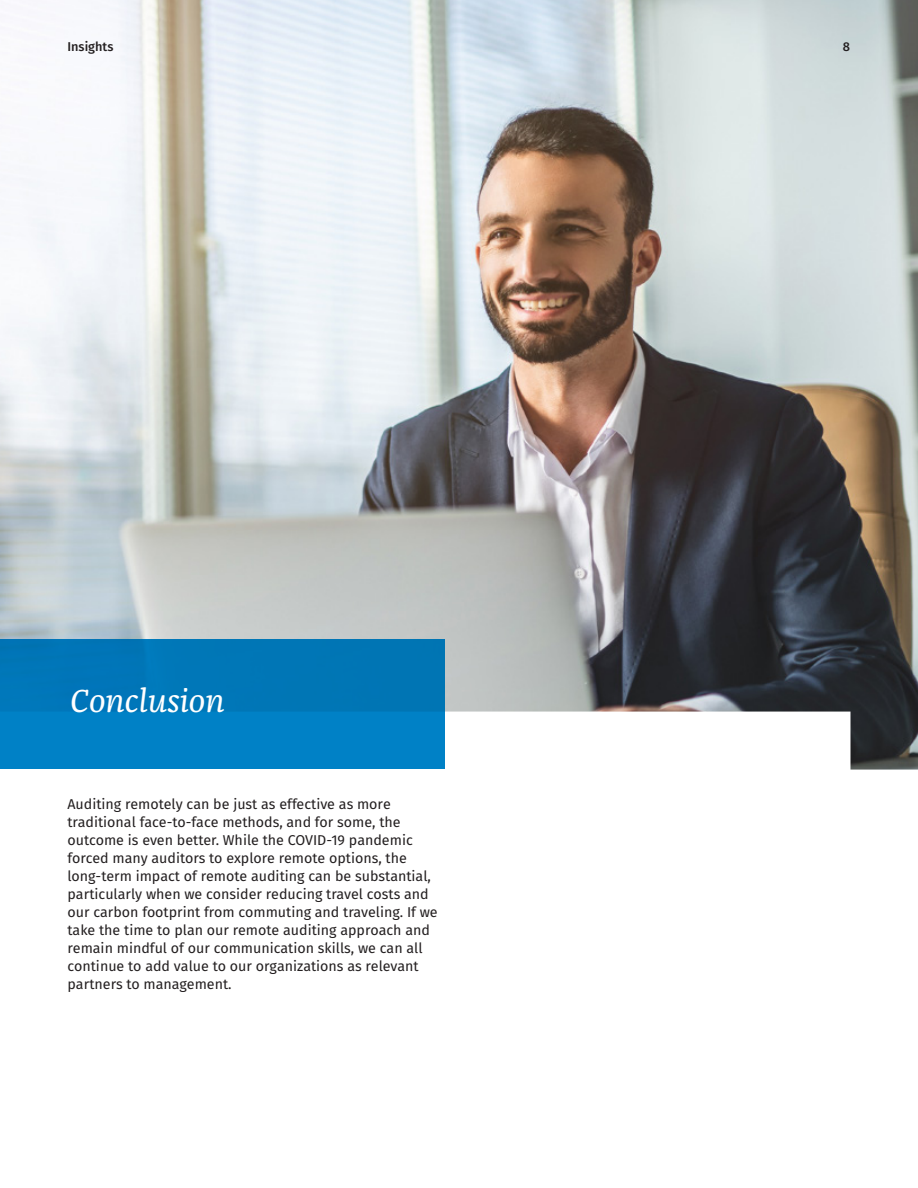
<style>
.page{position:relative;width:918px;height:1188px;background:#fff}
.page>*{position:absolute;margin:0;border:0;box-sizing:border-box;transform-origin:0 0}
.t1{font:italic 33px "Franziska OT";color:#fff}
.t2{font:14.25px/18px "Fira Sans";color:#231f20}
.t3{font:500 12.75px "Fira Sans";color:#231f20}
</style>
<div class="page">
<img style="left:0;top:0;width:918px;height:770px">
<div style="left:0;top:639px;width:446px;height:129px;background:#0077ba"></div>
<p class="t3" style="left:67px;top:36px;width:47px">Insights</p>
<p class="t3" style="left:843px;top:36px;width:9px">8</p>
<h1 class="t1" style="left:70px;top:682px;width:156px">Conclusion</h1>
<p class="t2" style="left:68px;top:794px;width:372px">Auditing remotely can be just as effective as more traditional face-to-face methods, and for some, the outcome is even better. While the COVID-19 pandemic forced many auditors to explore remote options, the long-term impact of remote auditing can be substantial, particularly when we consider reducing travel costs and our carbon footprint from commuting and traveling. If we take the time to plan our remote auditing approach and remain mindful of our communication skills, we can all continue to add value to our organizations as relevant partners to management.</p>
</div>
